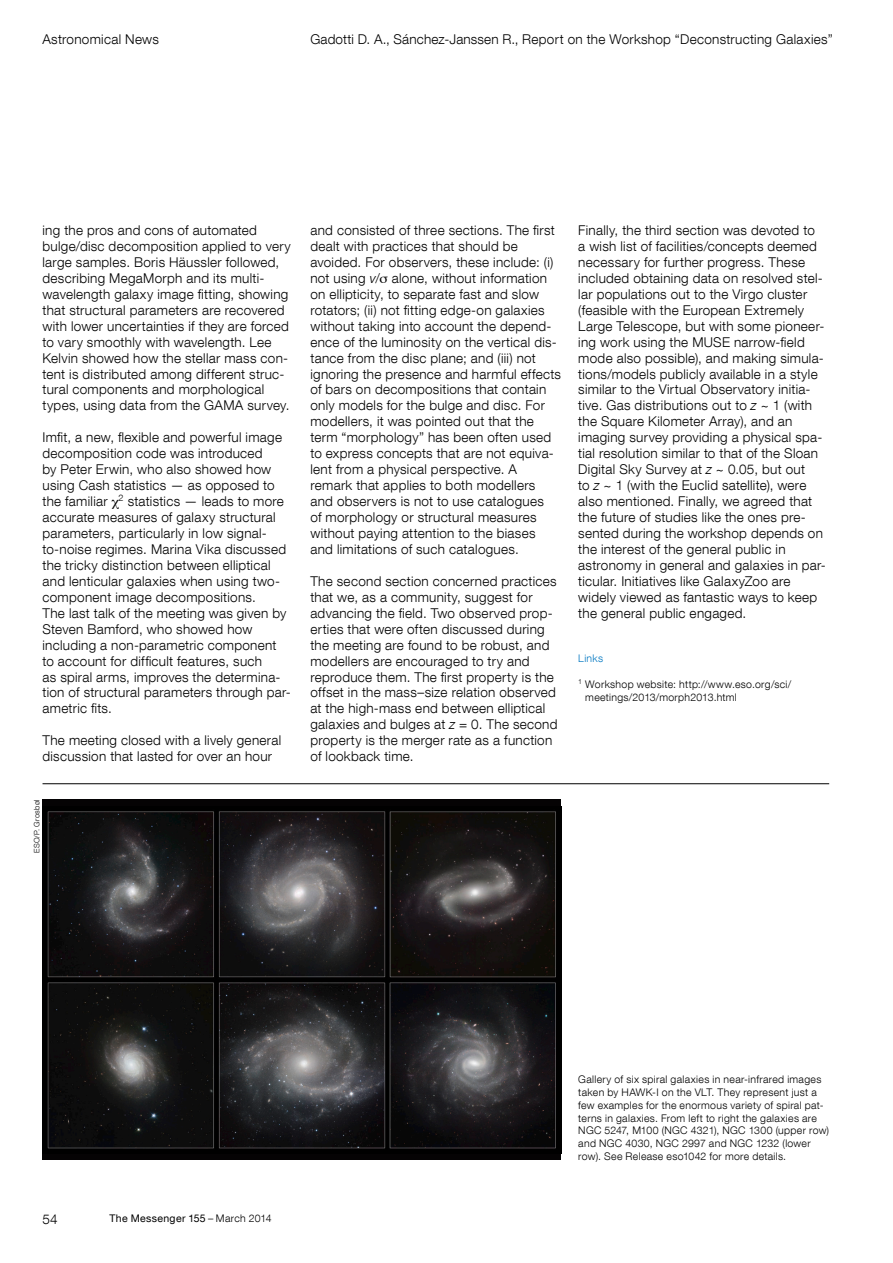
<style>
.page{position:relative;width:893px;height:1263px;background:#fff}
.page>*{position:absolute;margin:0;border:0;box-sizing:border-box;transform-origin:0 0}
._45_9pt{font:300 13.5px/15.9px "Helvetica Neue LT Com";letter-spacing:.02em;color:#000}
._45_7pt_ZA_3_mm{font:300 10.5px/12.8px "Helvetica Neue LT Com";letter-spacing:.03em;color:#000}
.t1{font:10.5px "Helvetica Neue LT Com";letter-spacing:.03em;color:#000}
._45_7pt_ZA_3_mm-2{font:300 10.5px "Helvetica Neue LT Com";letter-spacing:.03em;color:#0077c1}
.Photo_credits{font:300 7.5px "Helvetica Neue LT Com";letter-spacing:.035em;color:#000}
.s1{font-style:italic}
.s2{font-weight:300}
</style>
<div class="page">
<hr style="left:43px;top:783px;width:786px;height:1px;background:#000">
<div style="left:43px;top:799px;width:518px;height:361px;background:#050304"></div>
<img style="left:47px;top:811px;width:509px;height:338px">
<p class="_45_9pt" style="left:43px;top:31px;width:118px">Astronomical News</p>
<p class="_45_9pt" style="left:310px;top:31px;width:524px">Gadotti D. A., Sánchez-Janssen R., Report on the Workshop “Deconstructing Galaxies”</p>
<p class="_45_9pt" style="left:43px;top:222px;width:250px">ing the pros and cons of automated bulge/disc decomposition applied to very large samples. Boris Häussler followed, describing MegaMorph and its multi&shy;wavelength galaxy image fitting, showing that structural parameters are recovered with lower uncertainties if they are forced to vary smoothly with wavelength. Lee Kelvin showed how the stellar mass con&shy;tent is distributed among different struc&shy;tural components and morphological types, using data from the GAMA survey.</p>
<p class="_45_9pt" style="left:43px;top:429px;width:250px">Imfit, a new, flexible and powerful image decomposition code was introduced<br>by Peter Erwin, who also showed how using Cash statistics — as opposed to the familiar <sup>2</sup> statistics — leads to more accurate measures of galaxy structural parameters, particularly in low signal&shy;to-noise regimes. Marina Vika discussed the tricky distinction between elliptical and lenticular galaxies when using two&shy;component image decompositions.<br>The last talk of the meeting was given by Steven Bamford, who showed how including a non-parametric component to account for difficult features, such<br>as spiral arms, improves the determina&shy;tion of structural parameters through par&shy;ametric fits.</p>
<p class="_45_9pt" style="left:43px;top:732px;width:240px">The meeting closed with a lively general discussion that lasted for over an hour</p>
<p class="Photo_credits" style="left:32px;top:853px;width:55px;rotate:-90deg">ESO/P. Grosbøl</p>
<p class="_45_9pt" style="left:310px;top:222px;width:252px">and consisted of three sections. The first dealt with practices that should be avoided. For observers, these include: (i) not using <span class="s1">v</span>/ alone, without information on ellipticity, to separate fast and slow rotators; (ii) not fitting edge-on galaxies without taking into account the depend&shy;ence of the luminosity on the vertical dis&shy;tance from the disc plane; and (iii) not ignoring the presence and harmful effects of bars on decompositions that contain only models for the bulge and disc. For modellers, it was pointed out that the term “morphology” has been often used to express concepts that are not equiva&shy;lent from a physical perspective. A remark that applies to both modellers and observers is not to use catalogues<br>of morphology or structural measures without paying attention to the biases and limitations of such catalogues.</p>
<p class="_45_9pt" style="left:310px;top:573px;width:249px">The second section concerned practices that we, as a community, suggest for advancing the field. Two observed prop&shy;erties that were often discussed during the meeting are found to be robust, and modellers are encouraged to try and reproduce them. The first property is the offset in the mass–size relation observed at the high-mass end between elliptical galaxies and bulges at <span class="s1">z</span> = 0. The second property is the merger rate as a function of lookback time.</p>
<p class="_45_9pt" style="left:578px;top:222px;width:249px">Finally, the third section was devoted to<br>a wish list of facilities/concepts deemed necessary for further progress. These included obtaining data on resolved stel&shy;lar populations out to the Virgo cluster (feasible with the European Extremely Large Telescope, but with some pioneer&shy;ing work using the MUSE narrow-field mode also possible), and making simula&shy;tions/models publicly available in a style similar to the Virtual Observatory initia&shy;tive. Gas distributions out to <span class="s1">z</span> ~ 1 (with the Square Kilometer Array), and an imaging survey providing a physical spa&shy;tial resolution similar to that of the Sloan Digital Sky Survey at <span class="s1">z</span> ~ 0.05, but out<br>to <span class="s1">z</span> ~ 1 (with the Euclid satellite), were also mentioned. Finally, we agreed that the future of studies like the ones pre&shy;sented during the workshop depends on the interest of the general public in astronomy in general and galaxies in par&shy;ticular. Initiatives like GalaxyZoo are widely viewed as fantastic ways to keep the general public engaged.</p>
<p class="_45_7pt_ZA_3_mm-2" style="left:578px;top:652px;width:26px">Links</p>
<p class="_45_7pt_ZA_3_mm" style="left:585px;top:678px;width:208px;text-indent:-7px"><sup>1</sup> Workshop website: http://www.eso.org/sci/ meetings/2013/morph2013.html</p>
<p class="_45_9pt" style="left:43px;top:1211px;width:17px">54</p>
<p class="t1" style="left:109px;top:1211px;width:164px">The Messenger 155 <span class="s2">– March 2014</span></p>
<p class="_45_7pt_ZA_3_mm" style="left:578px;top:1073px;width:252px">Gallery of six spiral galaxies in near-infrared images taken by HAWK-I on the VLT. They represent just a few examples for the enormous variety of spiral pat&shy;terns in galaxies. From left to right the galaxies are NGC 5247, M100 (NGC 4321), NGC 1300 (upper row) and NGC 4030, NGC 2997 and NGC 1232 (lower row). See Release eso1042 for more details.</p>
</div>
